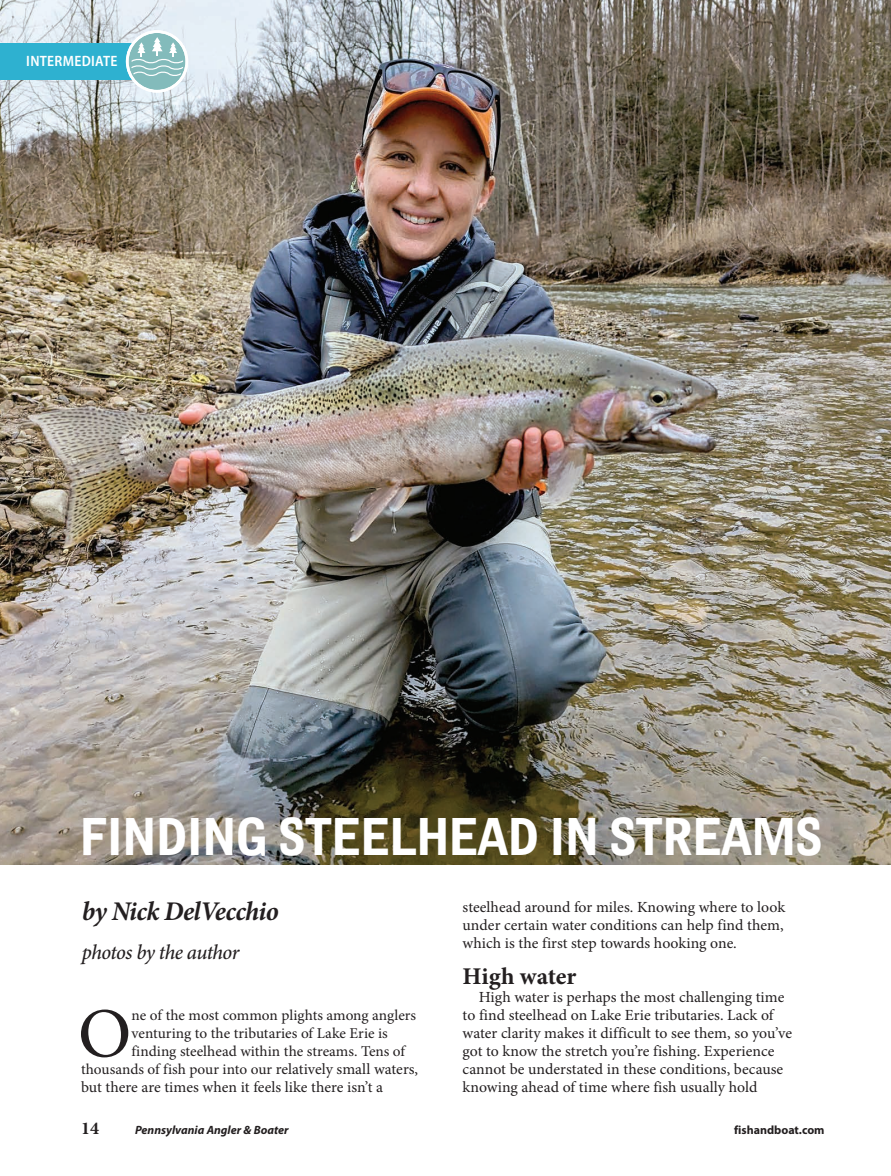
<style>
.page{position:relative;width:891px;height:1176px;background:#fff}
.page>*{position:absolute;margin:0;border:0;box-sizing:border-box;transform-origin:0 0}
.Magazine_body_text{font:70.35px "Minion Pro";color:#231f20}
.New_subhead{font:700 condensed 49.5px "Grotesque Disp MT Std";letter-spacing:-.02em;color:#fff}
.new_author_byline{font:italic 700 27px "Minion Pro";letter-spacing:-.025em;color:#231f20}
.new_body_text{font:700 24px "Minion Pro";color:#231f20}
.new_author_byline-2{font:italic 500 21px "Minion Pro";letter-spacing:-.03em;color:#231f20}
.t1{font:700 18px "Minion Pro";color:#231f20}
.new_body_text-2{font:15.45px/18px "Minion Pro";color:#231f20}
.Magazine_body_text-2{font:15.45px/18px "Minion Pro";color:#231f20;text-align:justify}
.Magazine_body_text-3{font:15px "Minion Pro";color:#231f20}
.New_subhead-2{font:600 semi-condensed 15px "Myriad Pro";letter-spacing:.02em;color:#fff}
.t2{font:italic 700 12px "Myriad Pro";color:#231f20}
.t3{font:700 12px "Myriad Pro";color:#231f20}
.s1{font-size:15.45px}
</style>
<div class="page">
<img style="left:0;top:0;width:891px;height:864px">
<div style="left:0;top:43px;width:138px;height:37px;background:#2eb1d0"></div>
<svg style="left:127px;top:32px;width:60px;height:59px"></svg>
<div style="left:126px;top:30px;width:62px;height:63px;border:3px solid #fff;border-radius:50%"></div>
<svg style="left:130px;top:37px;width:54px;height:41px;background:#a1cbcb"></svg>
<p class="New_subhead-2" style="left:26px;top:52px;width:93px">INTERMEDIATE</p>
<p class="New_subhead" style="left:80px;top:806px;width:745px">FINDING STEELHEAD IN STREAMS</p>
<p class="new_author_byline" style="left:82px;top:892px;width:198px">by Nick DelVecchio</p>
<p class="new_author_byline-2" style="left:82px;top:937px;width:159px">photos by the author</p>
<p class="Magazine_body_text" style="left:78px;top:986px;width:55px">O</p>
<p class="Magazine_body_text-3" style="left:132px;top:1005px;width:286px">ne of the most common plights among anglers</p>
<p class="Magazine_body_text-3" style="left:132px;top:1023px;width:258px">venturing to the tributaries of Lake Erie is</p>
<p class="Magazine_body_text-3" style="left:132px;top:1041px;width:275px">finding steelhead within the streams. Tens of</p>
<p class="Magazine_body_text-3" style="left:81px;top:1059px;width:339px">thousands of fish pour into our <span class="s1">relatively small waters,</span></p>
<p class="Magazine_body_text-2" style="left:81px;top:1078px;width:304px">but there are times when it feels like there isn’t a</p>
<p class="Magazine_body_text-2" style="left:463px;top:897px;width:324px">steelhead around for miles. Knowing where to look under certain water conditions can help find them, which is the first step towards hooking one.</p>
<p class="new_body_text" style="left:463px;top:959px;width:115px">High water</p>
<p class="new_body_text-2" style="left:463px;top:987px;width:331px;text-indent:16px">High water is perhaps the most challenging time to find steelhead on Lake Erie tributaries. Lack of water clarity makes it difficult to see them, so you’ve got to know the stretch you’re fishing. Experience cannot be understated in these conditions, because knowing ahead of time where fish usually hold</p>
<p class="t1" style="left:81px;top:1115px;width:19px">14</p>
<p class="t2" style="left:135px;top:1121px;width:155px">Pennsylvania Angler &amp; Boater</p>
<p class="t3" style="left:734px;top:1121px;width:92px">fishandboat.com</p>
</div>
